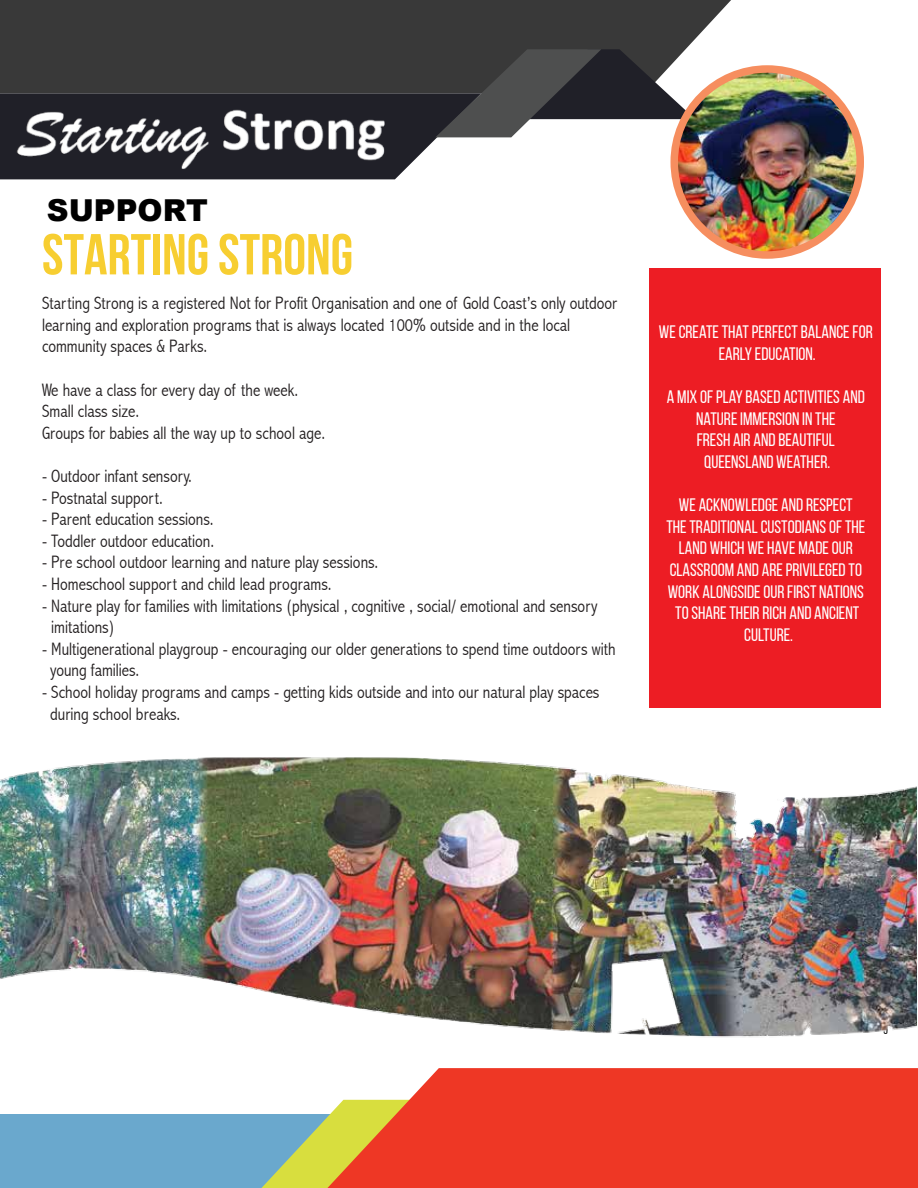
<style>
.page{position:relative;width:918px;height:1188px;background:#fff}
.page>*{position:absolute;margin:0;border:0;box-sizing:border-box;transform-origin:0 0}
.t1{font:700 57.6px "Bebas Neue";color:#f7ce31}
.t2{font:900 30.3px "Arial";color:#000}
.t3{font:300 condensed 18px/21.6px "Abadi";color:#231f20}
.t4{font:18px/21.6px "Bebas Neue";color:#fff;text-align:center}
.t5{font:11.55px "Bebas Neue";color:#000}
.s1{color:#fff}
</style>
<div class="page">
<div style="left:0;top:0;width:731px;height:93px;background:#393939"></div>
<svg style="left:0;top:49px;width:695px;height:130px"></svg>
<img style="left:674px;top:69px;width:187px;height:187px;border-radius:93px">
<img style="left:10px;top:103px;width:386px;height:69px">
<div style="left:670px;top:65px;width:194px;height:194px;border:8px solid #f68e5f;border-radius:50%"></div>
<div style="left:649px;top:268px;width:231px;height:440px;background:#ed1d24"></div>
<img style="left:0;top:650px;width:917px;height:538px">
<svg style="left:0;top:650px;width:19px;height:123px"></svg>
<h2 class="t2" style="left:47px;top:188px;width:163px">SUPPORT</h2>
<h1 class="t1" style="left:42px;top:223px;width:313px">STARTING STRONG</h1>
<p class="t3" style="left:42px;top:292px;width:577px">Starting Strong is a registered Not for Profit Organisation and one of Gold Coast’s only outdoor learning and exploration programs that is always located 100% outside and in the local community spaces &amp; Parks.</p>
<p class="t3" style="left:42px;top:379px;width:285px">We have a class for every day of the week.<br>Small class size.<br>Groups for babies all the way up to school age.</p>
<p class="t3" style="left:42px;top:465px;width:151px">- Outdoor infant sensory.</p>
<p class="t3" style="left:42px;top:487px;width:122px">- Postnatal support.</p>
<p class="t3" style="left:42px;top:508px;width:173px">- Parent education sessions.</p>
<p class="t3" style="left:42px;top:530px;width:174px">- Toddler outdoor education.</p>
<p class="t3" style="left:42px;top:552px;width:338px">- Pre school outdoor learning and nature play sessions.</p>
<p class="t3" style="left:42px;top:573px;width:291px">- Homeschool support and child lead programs.</p>
<p class="t3" style="left:42px;top:595px;width:557px">- Nature play for families with limitations (physical , cognitive , social/ emotional and sensory</p>
<p class="t3" style="left:42px;top:616px;width:74px"><span class="s1">-</span> imitations)</p>
<p class="t3" style="left:50px;top:638px;width:567px;text-indent:-8px">- Multigenerational playgroup - encouraging our older generations to spend time outdoors with young families.</p>
<p class="t3" style="left:50px;top:681px;width:551px;text-indent:-8px">- School holiday programs and camps - getting kids outside and into our natural play spaces during school breaks.</p>
<p class="t4" style="left:659px;top:321px;width:215px">WE CREATE THAT PERFECT BALANCE FOR<br>EARLY EDUCATION.</p>
<p class="t4" style="left:667px;top:386px;width:199px">A MIX OF PLAY BASED ACTIVITIES AND<br>NATURE IMMERSION IN THE<br>FRESH AIR AND BEAUTIFUL<br>QUEENSLAND WEATHER.</p>
<p class="t4" style="left:666px;top:494px;width:200px">WE ACKNOWLEDGE AND RESPECT<br>THE TRADITIONAL CUSTODIANS OF THE<br>LAND WHICH WE HAVE MADE OUR<br>CLASSROOM AND ARE PRIVILEGED TO<br>WORK ALONGSIDE OUR FIRST NATIONS<br>TO SHARE THEIR RICH AND ANCIENT<br>CULTURE.</p>
<p class="t5" style="left:884px;top:1023px;width:6px">5</p>
</div>
